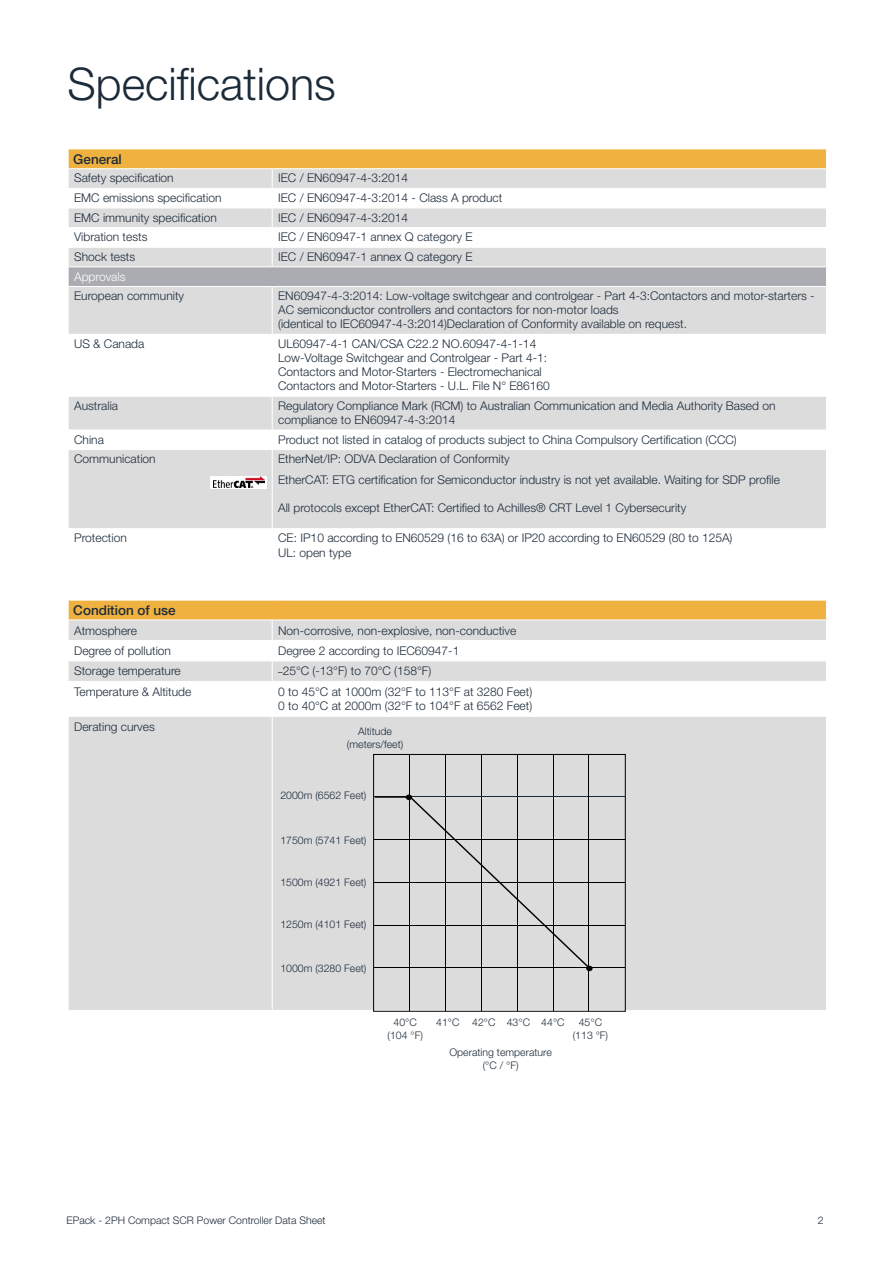
<style>
.page{position:relative;width:893px;height:1263px;background:#fff}
.page>*{position:absolute;margin:0;border:0;box-sizing:border-box;transform-origin:0 0}
.Title_Style_02{font:300 45px "Helvetica Neue LT Std";color:#1c2b39}
.Table_Title_Bold{font:500 13.5px "Helvetica Neue LT Std";color:#1c2b39}
.Table_Title_Bold-2{font:300 12px/14.1px "Helvetica Neue LT Std";color:#1c2b39}
.Table_Title_Bold-3{font:300 12px "Helvetica Neue LT Std";color:#fff}
.t1{font:300 10.5px "Helvetica Neue LT Std";color:#1c2b39}
.s1{font-size:9px;color:#000}
</style>
<div class="page">
<div style="left:68px;top:149px;width:758px;height:20px;background:#efb240"></div>
<div style="left:69px;top:169px;width:757px;height:19px;background:#dcdcdd"></div>
<svg style="left:69px;top:209px;width:757px;height:319px;fill:#dcdcdd"></svg>
<div style="left:68px;top:267px;width:758px;height:19px;background:#aaacb1"></div>
<hr style="left:68px;top:149px;width:204px;height:1px;background:#fff">
<hr style="left:272px;top:149px;width:555px;height:1px;background:#fff">
<hr style="left:68px;top:168px;width:204px;height:1px;background:#fff">
<hr style="left:272px;top:168px;width:555px;height:1px;background:#fff">
<hr style="left:68px;top:227px;width:204px;height:1px;background:#fff">
<hr style="left:272px;top:227px;width:555px;height:1px;background:#fff">
<hr style="left:68px;top:247px;width:204px;height:1px;background:#fff">
<hr style="left:272px;top:247px;width:555px;height:1px;background:#fff">
<svg style="left:272px;top:169px;width:1px;height:97px"></svg>
<hr style="left:68px;top:266px;width:204px;height:1px;background:#fff">
<svg style="left:68px;top:149px;width:1px;height:137px"></svg>
<hr style="left:272px;top:266px;width:555px;height:1px;background:#fff">
<hr style="left:68px;top:286px;width:204px;height:1px;background:#fff">
<hr style="left:272px;top:286px;width:555px;height:1px;background:#fff">
<hr style="left:272px;top:287px;width:1px;height:47px;background:#fff">
<hr style="left:68px;top:334px;width:204px;height:1px;background:#fff">
<hr style="left:272px;top:334px;width:555px;height:1px;background:#fff">
<hr style="left:272px;top:335px;width:1px;height:61px;background:#fff">
<hr style="left:68px;top:396px;width:204px;height:1px;background:#fff">
<hr style="left:272px;top:396px;width:555px;height:1px;background:#fff">
<hr style="left:272px;top:397px;width:1px;height:33px;background:#fff">
<hr style="left:68px;top:430px;width:204px;height:1px;background:#fff">
<hr style="left:272px;top:430px;width:555px;height:1px;background:#fff">
<svg style="left:272px;top:431px;width:1px;height:18px"></svg>
<hr style="left:68px;top:449px;width:204px;height:1px;background:#fff">
<hr style="left:272px;top:449px;width:555px;height:1px;background:#fff">
<hr style="left:272px;top:450px;width:1px;height:78px;background:#fff">
<div style="left:68px;top:600px;width:758px;height:20px;background:#efb240"></div>
<div style="left:69px;top:621px;width:757px;height:389px;background:#dcdcdd"></div>
<svg style="left:69px;top:641px;width:757px;height:75px"></svg>
<hr style="left:68px;top:600px;width:204px;height:1px;background:#fff">
<hr style="left:272px;top:600px;width:555px;height:1px;background:#fff">
<hr style="left:68px;top:640px;width:204px;height:1px;background:#fff">
<hr style="left:272px;top:640px;width:555px;height:1px;background:#fff">
<hr style="left:68px;top:660px;width:204px;height:1px;background:#fff">
<svg style="left:68px;top:600px;width:1px;height:81px"></svg>
<hr style="left:272px;top:660px;width:555px;height:1px;background:#fff">
<svg style="left:272px;top:620px;width:1px;height:61px"></svg>
<hr style="left:68px;top:681px;width:204px;height:1px;background:#fff">
<hr style="left:272px;top:681px;width:555px;height:1px;background:#fff">
<hr style="left:272px;top:682px;width:1px;height:34px;background:#fff">
<hr style="left:68px;top:716px;width:204px;height:1px;background:#fff">
<hr style="left:272px;top:716px;width:555px;height:1px;background:#fff">
<hr style="left:272px;top:717px;width:1px;height:293px;background:#fff">
<div style="left:373px;top:754px;width:253px;height:257px;border:1px solid #000"></div>
<hr style="left:409px;top:754px;width:1px;height:257px;background:#000">
<hr style="left:553px;top:754px;width:1px;height:257px;background:#000">
<hr style="left:517px;top:754px;width:1px;height:257px;background:#000">
<hr style="left:481px;top:755px;width:1px;height:256px;background:#000">
<hr style="left:445px;top:754px;width:1px;height:257px;background:#000">
<hr style="left:374px;top:968px;width:251px;height:1px;background:#000">
<hr style="left:374px;top:840px;width:251px;height:1px;background:#000">
<hr style="left:374px;top:882px;width:251px;height:1px;background:#000">
<hr style="left:374px;top:925px;width:251px;height:1px;background:#000">
<hr style="left:374px;top:797px;width:251px;height:1px;background:#1c2b39">
<hr style="left:589px;top:755px;width:1px;height:256px;background:#000">
<svg style="left:373px;top:794px;width:220px;height:177px;background:#cccdce"></svg>
<div style="left:210px;top:476px;width:57px;height:13px;background:#fff"></div>
<img style="left:213px;top:476px;width:51px;height:12px">
<p class="Title_Style_02" style="left:68px;top:56px;width:270px">Specifications</p>
<p class="Table_Title_Bold" style="left:73px;top:151px;width:50px">General</p>
<p class="Table_Title_Bold-2" style="left:74px;top:171px;width:101px">Safety specification</p>
<p class="Table_Title_Bold-2" style="left:278px;top:171px;width:132px">IEC / EN60947-4-3:2014</p>
<p class="Table_Title_Bold-2" style="left:74px;top:190px;width:149px">EMC emissions specification</p>
<p class="Table_Title_Bold-2" style="left:278px;top:190px;width:226px">IEC / EN60947-4-3:2014 - Class A product</p>
<p class="Table_Title_Bold-2" style="left:74px;top:210px;width:144px">EMC immunity specification</p>
<p class="Table_Title_Bold-2" style="left:278px;top:210px;width:132px">IEC / EN60947-4-3:2014</p>
<p class="Table_Title_Bold-2" style="left:74px;top:230px;width:75px">Vibration tests</p>
<p class="Table_Title_Bold-2" style="left:278px;top:230px;width:196px">IEC / EN60947-1 annex Q category E</p>
<p class="Table_Title_Bold-2" style="left:74px;top:249px;width:63px">Shock tests</p>
<p class="Table_Title_Bold-2" style="left:278px;top:249px;width:196px">IEC / EN60947-1 annex Q category E</p>
<p class="Table_Title_Bold-3" style="left:74px;top:269px;width:53px">Approvals</p>
<p class="Table_Title_Bold-2" style="left:74px;top:289px;width:112px">European community</p>
<p class="Table_Title_Bold-2" style="left:278px;top:289px;width:538px">EN60947-4-3:2014: Low-voltage switchgear and controlgear - Part 4-3:Contactors and motor-starters -<br>AC semiconductor controllers and contactors for non-motor loads</p>
<p class="Table_Title_Bold-2" style="left:278px;top:317px;width:410px">(identical to IEC60947-4-3:2014)Declaration of Conformity available on request.</p>
<p class="Table_Title_Bold-2" style="left:74px;top:336px;width:72px">US &amp; Canada</p>
<p class="Table_Title_Bold-2" style="left:278px;top:336px;width:260px">UL60947-4-1 CAN/CSA C22.2 NO.60947-4-1-14</p>
<p class="Table_Title_Bold-2" style="left:278px;top:350px;width:271px">Low-Voltage Switchgear and Controlgear - Part 4-1:</p>
<p class="Table_Title_Bold-2" style="left:278px;top:365px;width:265px">Contactors and Motor-Starters - Electromechanical</p>
<p class="Table_Title_Bold-2" style="left:278px;top:379px;width:273px">Contactors and Motor-Starters - U.L. File N° E86160</p>
<p class="Table_Title_Bold-2" style="left:74px;top:398px;width:46px">Australia</p>
<p class="Table_Title_Bold-2" style="left:278px;top:398px;width:499px">Regulatory Compliance Mark (RCM) to Australian Communication and Media Authority Based on</p>
<p class="Table_Title_Bold-2" style="left:278px;top:412px;width:179px">compliance to EN60947-4-3:2014</p>
<p class="Table_Title_Bold-2" style="left:74px;top:432px;width:31px">China</p>
<p class="Table_Title_Bold-2" style="left:278px;top:432px;width:460px">Product not listed in catalog of products subject to China Compulsory Certification (CCC)</p>
<p class="Table_Title_Bold-2" style="left:74px;top:452px;width:83px">Communication</p>
<p class="Table_Title_Bold-2" style="left:278px;top:452px;width:233px">EtherNet/IP: ODVA Declaration of Conformity</p>
<p class="Table_Title_Bold-2" style="left:278px;top:473px;width:503px">EtherCAT: ETG certification for Semiconductor industry is not yet available. Waiting for SDP profile</p>
<p class="Table_Title_Bold-2" style="left:278px;top:501px;width:410px">All protocols except EtherCAT: Certified to Achilles® CRT Level 1 Cybersecurity</p>
<p class="Table_Title_Bold-2" style="left:74px;top:531px;width:54px">Protection</p>
<p class="Table_Title_Bold-2" style="left:278px;top:531px;width:456px">CE: IP10 according to EN60529 (16 to 63A) or IP20 according to EN60529 (80 to 125A)</p>
<p class="Table_Title_Bold-2" style="left:278px;top:545px;width:75px">UL: open type</p>
<p class="Table_Title_Bold" style="left:73px;top:602px;width:104px">Condition of use</p>
<p class="Table_Title_Bold-2" style="left:74px;top:623px;width:64px">Atmosphere</p>
<p class="Table_Title_Bold-2" style="left:278px;top:623px;width:240px">Non-corrosive, non-explosive, non-conductive</p>
<p class="Table_Title_Bold-2" style="left:74px;top:643px;width:98px">Degree of pollution</p>
<p class="Table_Title_Bold-2" style="left:278px;top:643px;width:183px">Degree 2 according to IEC60947-1</p>
<p class="Table_Title_Bold-2" style="left:74px;top:664px;width:108px">Storage temperature</p>
<p class="Table_Title_Bold-2" style="left:278px;top:664px;width:155px"><span class="s1">–</span>25°C (-13°F) to 70°C (158°F)</p>
<p class="Table_Title_Bold-2" style="left:74px;top:684px;width:119px">Temperature &amp; Altitude</p>
<p class="Table_Title_Bold-2" style="left:278px;top:684px;width:256px">0 to 45°C at 1000m (32°F to 113°F at 3280 Feet)</p>
<p class="Table_Title_Bold-2" style="left:278px;top:699px;width:256px">0 to 40°C at 2000m (32°F to 104°F at 6562 Feet)</p>
<p class="Table_Title_Bold-2" style="left:74px;top:719px;width:82px">Derating curves</p>
<p class="t1" style="left:358px;top:725px;width:35px">Altitude</p>
<p class="t1" style="left:347px;top:738px;width:58px">(meters/feet)</p>
<p class="t1" style="left:280px;top:789px;width:87px">2000m (6562 Feet)</p>
<p class="t1" style="left:280px;top:834px;width:87px">1750m (5741 Feet)</p>
<p class="t1" style="left:280px;top:876px;width:87px">1500m (4921 Feet)</p>
<p class="t1" style="left:280px;top:918px;width:87px">1250m (4101 Feet)</p>
<p class="t1" style="left:280px;top:962px;width:87px">1000m (3280 Feet)</p>
<p class="t1" style="left:394px;top:1016px;width:25px">40°C</p>
<p class="t1" style="left:388px;top:1028px;width:37px">(104 °F)</p>
<p class="t1" style="left:436px;top:1016px;width:25px">41°C</p>
<p class="t1" style="left:449px;top:1046px;width:104px">Operating temperature</p>
<p class="t1" style="left:483px;top:1058px;width:37px">(°C / °F)</p>
<p class="t1" style="left:472px;top:1016px;width:25px">42°C</p>
<p class="t1" style="left:507px;top:1016px;width:25px">43°C</p>
<p class="t1" style="left:541px;top:1016px;width:25px">44°C</p>
<p class="t1" style="left:579px;top:1016px;width:25px">45°C</p>
<p class="t1" style="left:573px;top:1028px;width:37px">(113 °F)</p>
<p class="t1" style="left:67px;top:1214px;width:261px">EPack - 2PH Compact SCR Power Controller Data Sheet</p>
<p class="t1" style="left:818px;top:1213px;width:7px">2</p>
</div>
